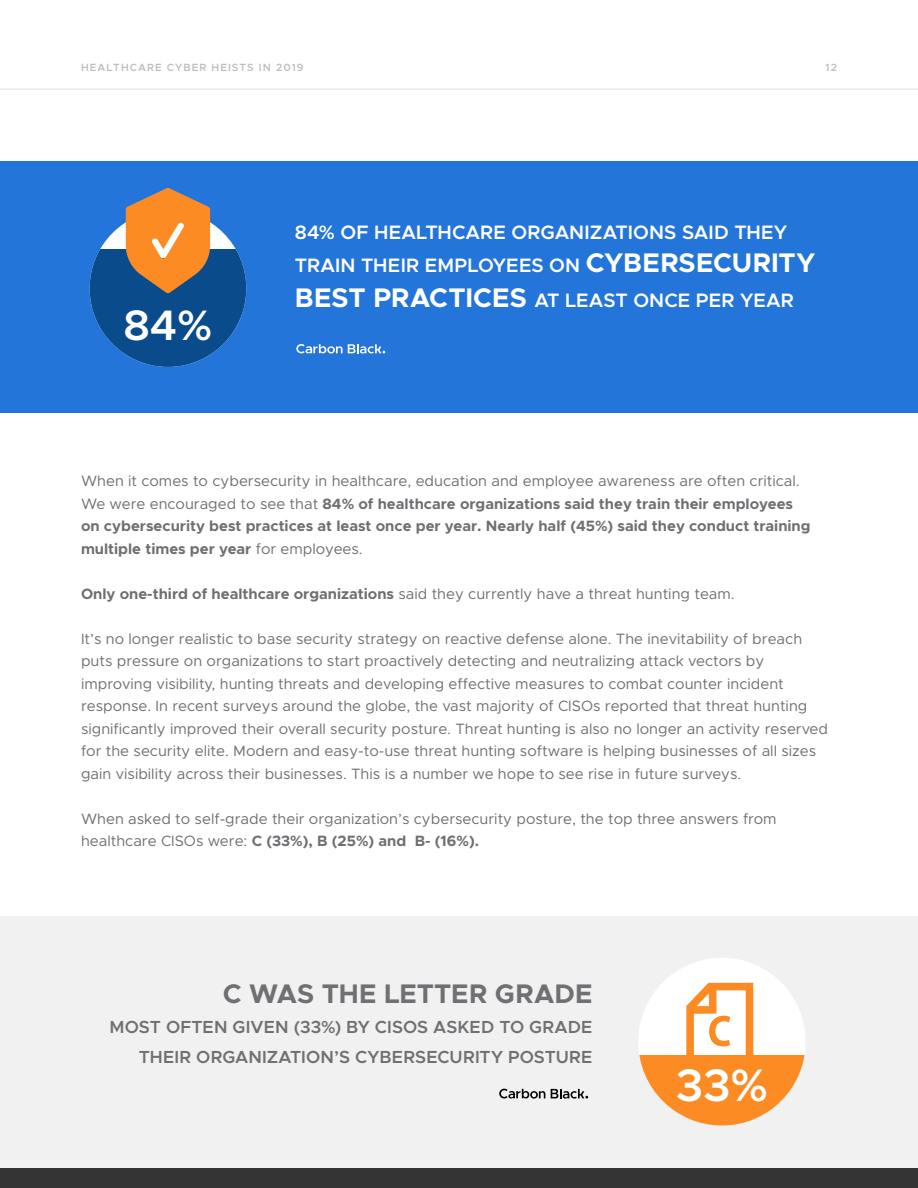
<style>
.page{position:relative;width:918px;height:1188px;background:#fff}
.page>*{position:absolute;margin:0;border:0;box-sizing:border-box;transform-origin:0 0}
.t1{font:600 45.75px "Metropolis";color:#fff}
.t2{font:600 42.75px "Metropolis";color:#fff}
.t3{font:700 27px "Metropolis";letter-spacing:.005em;color:#6f7073}
.t4{font:600 19.5px/33.8px "Metropolis";letter-spacing:.005em;color:#fff}
.t5{font:600 17.55px/29.7px "Metropolis";letter-spacing:.005em;color:#6f7073;text-align:right}
.t6{font:15px/22.5px "Metropolis";color:#6e6f72}
.t7{font:700 15px/22.5px "Metropolis";color:#6e6f72}
.t8{font:600 10.5px "Metropolis";letter-spacing:.1em;color:#bdbebf}
.s1{font-weight:700;font-size:27px}
.s2{font-weight:400}
.s3{font-weight:700}
</style>
<div class="page">
<hr style="left:0;top:89px;width:918px;height:1px;background:#e0ded6">
<div style="left:0;top:1167px;width:918px;height:21px;background:#333"></div>
<div style="left:0;top:161px;width:918px;height:252px;background:#2475d9"></div>
<div style="left:0;top:916px;width:918px;height:251px;background:#f1f1f2"></div>
<svg style="left:296px;top:344px;width:89px;height:9px"></svg>
<div style="left:638px;top:958px;width:168px;height:168px;background:#fff;border-radius:50%"></div>
<svg style="left:639px;top:1055px;width:166px;height:71px;fill:#fd8b24"></svg>
<svg style="left:551px;top:1089px;width:37px;height:10px"></svg>
<svg style="left:499px;top:1089px;width:46px;height:10px"></svg>
<svg style="left:90px;top:188px;width:156px;height:179px"></svg>
<svg style="left:686px;top:983px;width:67px;height:80px"></svg>
<p class="t8" style="left:81px;top:61px;width:224px">HEALTHCARE CYBER HEISTS IN 2019</p>
<p class="t8" style="left:825px;top:61px;width:13px">12</p>
<h2 class="t2" style="left:123px;top:298px;width:91px">84%</h2>
<h3 class="t4" style="left:295px;top:216px;width:522px">84% OF HEALTHCARE ORGANIZATIONS SAID THEY<br>TRAIN THEIR EMPLOYEES ON <span class="s1">CYBERSECURITY<br>BEST PRACTICES</span> AT LEAST ONCE PER YEAR</h3>
<p class="t7" style="left:81px;top:470px;width:731px"><span class="s2">When it comes to cybersecurity in healthcare, education and employee awareness are often critical.<br>We were encouraged to see that</span> 84% of healthcare organizations said they train their employees on cybersecurity best practices at least once per year. Nearly half (45%) said they conduct training multiple times per year <span class="s2">for employees.</span></p>
<p class="t6" style="left:81px;top:582px;width:655px"><span class="s3">Only one-third of healthcare organizations</span> said they currently have a threat hunting team.</p>
<p class="t6" style="left:81px;top:627px;width:749px">It’s no longer realistic to base security strategy on reactive defense alone. The inevitability of breach puts pressure on organizations to start proactively detecting and neutralizing attack vectors by improving visibility, hunting threats and developing effective measures to combat counter incident response. In recent surveys around the globe, the vast majority of CISOs reported that threat hunting significantly improved their overall security posture. Threat hunting is also no longer an activity reserved for the security elite. Modern and easy-to-use threat hunting software is helping businesses of all sizes gain visibility across their businesses. This is a number we hope to see rise in future surveys.</p>
<p class="t6" style="left:81px;top:807px;width:697px">When asked to self-grade their organization’s cybersecurity posture, the top three answers from healthcare CISOs were: <span class="s3">C (33%), B (25%) and B- (16%).</span></p>
<h3 class="t3" style="left:223px;top:977px;width:371px">C WAS THE LETTER GRADE</h3>
<p class="t5" style="left:110px;top:1012px;width:484px">MOST OFTEN GIVEN (33%) BY CISOS ASKED TO GRADE<br>THEIR ORGANIZATION’S CYBERSECURITY POSTURE</p>
<h1 class="t1" style="left:676px;top:1056px;width:94px">33%</h1>
</div>
